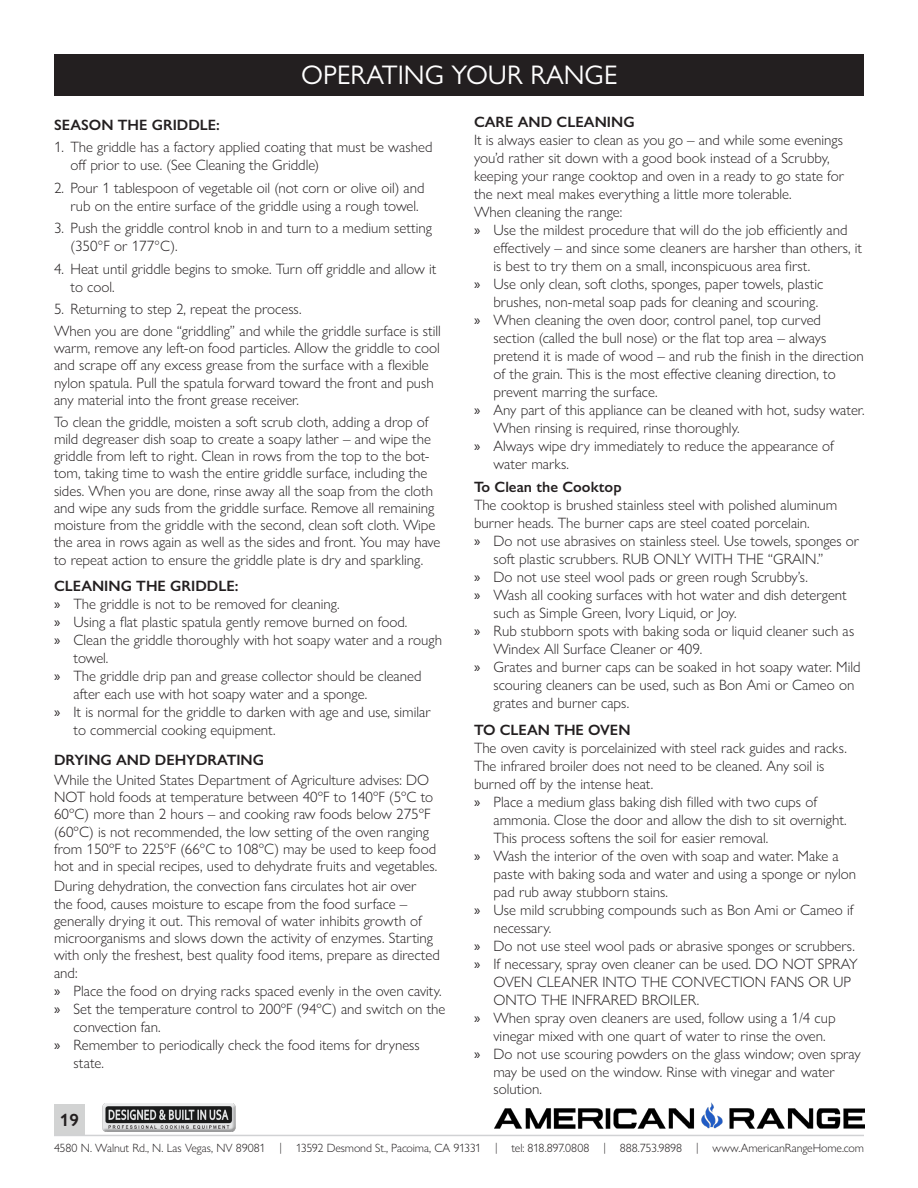
<style>
.page{position:relative;width:918px;height:1188px;background:#fff}
.page>*{position:absolute;margin:0;border:0;box-sizing:border-box;transform-origin:0 0}
.t1{font:27px "Gill Sans Nova";color:#fff}
.t2{font:600 17.85px "Gill Sans Nova";color:#231f20}
.t3{font:300 15px/18px "Gill Sans Nova";color:#231f20}
.t4{font:600 15px "Gill Sans Nova";color:#231f20}
.t5{font:300 12px "Gill Sans Nova";letter-spacing:-.01em;color:#231f20}
.s1{font-family:"Myriad Pro";font-weight:400}
</style>
<div class="page">
<img style="left:495px;top:1102px;width:369px;height:33px">
<div style="left:54px;top:1104px;width:31px;height:31px;background:#d2d3d3"></div>
<hr style="left:54px;top:1135px;width:810px;height:1px;background:#d1d2d4">
<img style="left:102px;top:1103px;width:134px;height:29px">
<div style="left:54px;top:54px;width:810px;height:42px;background:#231f20"></div>
<p class="t1" style="left:301px;top:59px;width:318px">OPERATING YOUR RANGE</p>
<p class="t4" style="left:54px;top:115px;width:167px">SEASON THE GRIDDLE:</p>
<p class="t3" style="left:70px;top:138px;width:363px;text-indent:-16px">1. The griddle has a factory applied coating that must be washed off prior to use. (See Cleaning the Griddle)</p>
<p class="t3" style="left:70px;top:178px;width:356px;text-indent:-16px">2. Pour 1 tablespoon of vegetable oil (not corn or olive oil) and rub on the entire surface of the griddle using a rough towel.</p>
<p class="t3" style="left:70px;top:219px;width:363px;text-indent:-16px">3. Push the griddle control knob in and turn to a medium setting (350°F or 177°C).</p>
<p class="t3" style="left:70px;top:259px;width:367px;text-indent:-16px">4. Heat until griddle begins to smoke. Turn off griddle and allow it to cool.</p>
<p class="t3" style="left:54px;top:300px;width:249px">5. Returning to step 2, repeat the process.</p>
<p class="t3" style="left:54px;top:322px;width:388px;line-height:17.2px">When you are done “griddling” and while the griddle surface is still warm, remove any left-on food particles. Allow the griddle to cool and scrape off any excess grease from the surface with a flexible nylon spatula. Pull the spatula forward toward the front and push any material into the front grease receiver.</p>
<p class="t3" style="left:54px;top:413px;width:388px;line-height:17.2px">To clean the griddle, moisten a soft scrub cloth, adding a drop of mild degreaser dish soap to create a soapy lather – and wipe the griddle from left to right. Clean in rows from the top to the bot&shy;tom, taking time to wash the entire griddle surface, including the sides. When you are done, rinse away all the soap from the cloth and wipe any suds from the griddle surface. Remove all remaining moisture from the griddle with the second, clean soft cloth. Wipe the area in rows again as well as the sides and front. You may have to repeat action to ensure the griddle plate is dry and sparkling.</p>
<p class="t4" style="left:54px;top:577px;width:186px">CLEANING THE GRIDDLE:</p>
<p class="t3" style="left:54px;top:595px;width:287px"><span class="s1">»</span> The griddle is not to be removed for cleaning.</p>
<p class="t3" style="left:54px;top:613px;width:355px"><span class="s1">»</span> Using a flat plastic spatula gently remove burned on food.</p>
<p class="t3" style="left:74px;top:631px;width:370px;text-indent:-20px"><span class="s1">»</span> Clean the griddle thoroughly with hot soapy water and a rough towel.</p>
<p class="t3" style="left:74px;top:667px;width:350px;text-indent:-20px"><span class="s1">»</span> The griddle drip pan and grease collector should be cleaned after each use with hot soapy water and a sponge.</p>
<p class="t3" style="left:74px;top:703px;width:359px;text-indent:-20px"><span class="s1">»</span> It is normal for the griddle to darken with age and use, similar to commercial cooking equipment.</p>
<p class="t4" style="left:54px;top:750px;width:212px">DRYING AND DEHYDRATING</p>
<p class="t3" style="left:54px;top:771px;width:385px;line-height:17.2px">While the United States Department of Agriculture advises: DO NOT hold foods at temperature between 40ºF to 140ºF (5ºC to 60ºC) more than 2 hours – and cooking raw foods below 275ºF (60ºC) is not recommended, the low setting of the oven ranging from 150ºF to 225ºF (66ºC to 108ºC) may be used to keep food hot and in special recipes, used to dehydrate fruits and vegetables.</p>
<p class="t3" style="left:54px;top:877px;width:387px;line-height:17.2px">During dehydration, the convection fans circulates hot air over<br>the food, causes moisture to escape from the food surface – generally drying it out. This removal of water inhibits growth of microorganisms and slows down the activity of enzymes. Starting with only the freshest, best quality food items, prepare as directed and:</p>
<p class="t3" style="left:54px;top:981px;width:389px"><span class="s1">»</span> Place the food on drying racks spaced evenly in the oven cavity.</p>
<p class="t3" style="left:74px;top:999px;width:373px;text-indent:-20px"><span class="s1">»</span> Set the temperature control to 200ºF (94ºC) and switch on the convection fan.</p>
<p class="t3" style="left:74px;top:1035px;width:348px;text-indent:-20px"><span class="s1">»</span> Remember to periodically check the food items for dryness state.</p>
<p class="t4" style="left:474px;top:112px;width:162px">CARE AND CLEANING</p>
<p class="t3" style="left:474px;top:130px;width:372px">It is always easier to clean as you go – and while some evenings you’d rather sit down with a good book instead of a Scrubby, keeping your range cooktop and oven in a ready to go state for the next meal makes everything a little more tolerable.</p>
<p class="t3" style="left:474px;top:202px;width:150px">When cleaning the range:</p>
<p class="t3" style="left:494px;top:220px;width:370px;text-indent:-20px"><span class="s1">»</span> Use the mildest procedure that will do the job efficiently and effectively – and since some cleaners are harsher than others, it is best to try them on a small, inconspicuous area first.</p>
<p class="t3" style="left:494px;top:274px;width:331px;text-indent:-20px"><span class="s1">»</span> Use only clean, soft cloths, sponges, paper towels, plastic brushes, non-metal soap pads for cleaning and scouring.</p>
<p class="t3" style="left:494px;top:310px;width:372px;text-indent:-20px"><span class="s1">»</span> When cleaning the oven door, control panel, top curved section (called the bull nose) or the flat top area – always pretend it is made of wood – and rub the finish in the direction of the grain. This is the most effective cleaning direction, to prevent marring the surface.</p>
<p class="t3" style="left:494px;top:400px;width:373px;text-indent:-20px"><span class="s1">»</span> Any part of this appliance can be cleaned with hot, sudsy water.<br>When rinsing is required, rinse thoroughly.</p>
<p class="t3" style="left:494px;top:436px;width:342px;text-indent:-20px"><span class="s1">»</span> Always wipe dry immediately to reduce the appearance of water marks.</p>
<p class="t4" style="left:474px;top:477px;width:149px">To Clean the Cooktop</p>
<p class="t3" style="left:474px;top:496px;width:365px">The cooktop is brushed stainless steel with polished aluminum burner heads. The burner caps are steel coated porcelain.</p>
<p class="t3" style="left:494px;top:532px;width:367px;text-indent:-20px"><span class="s1">»</span> Do not use abrasives on stainless steel. Use towels, sponges or soft plastic scrubbers. RUB ONLY WITH THE “GRAIN.”</p>
<p class="t3" style="left:474px;top:568px;width:335px"><span class="s1">»</span> Do not use steel wool pads or green rough Scrubby’s.</p>
<p class="t3" style="left:494px;top:586px;width:355px;text-indent:-20px"><span class="s1">»</span> Wash all cooking surfaces with hot water and dish detergent such as Simple Green, Ivory Liquid, or Joy.</p>
<p class="t3" style="left:494px;top:622px;width:362px;text-indent:-20px"><span class="s1">»</span> Rub stubborn spots with baking soda or liquid cleaner such as<br>Windex All Surface Cleaner or 409.</p>
<p class="t3" style="left:494px;top:658px;width:369px;text-indent:-20px"><span class="s1">»</span> Grates and burner caps can be soaked in hot soapy water. Mild scouring cleaners can be used, such as Bon Ami or Cameo on grates and burner caps.</p>
<p class="t4" style="left:474px;top:720px;width:158px">TO CLEAN THE OVEN</p>
<p class="t3" style="left:474px;top:739px;width:374px">The oven cavity is porcelainized with steel rack guides and racks.<br>The infrared broiler does not need to be cleaned. Any soil is burned off by the intense heat.</p>
<p class="t3" style="left:494px;top:793px;width:355px;text-indent:-20px"><span class="s1">»</span> Place a medium glass baking dish filled with two cups of ammonia. Close the door and allow the dish to sit overnight.<br>This process softens the soil for easier removal.</p>
<p class="t3" style="left:494px;top:847px;width:364px;text-indent:-20px"><span class="s1">»</span> Wash the interior of the oven with soap and water. Make a paste with baking soda and water and using a sponge or nylon pad rub away stubborn stains.</p>
<p class="t3" style="left:494px;top:901px;width:362px;text-indent:-20px"><span class="s1">»</span> Use mild scrubbing compounds such as Bon Ami or Cameo if necessary.</p>
<p class="t3" style="left:474px;top:937px;width:382px"><span class="s1">»</span> Do not use steel wool pads or abrasive sponges or scrubbers.</p>
<p class="t3" style="left:494px;top:955px;width:366px;text-indent:-20px"><span class="s1">»</span> If necessary, spray oven cleaner can be used. DO NOT SPRAY<br>OVEN CLEANER INTO THE CONVECTION FANS OR UP<br>ONTO THE INFRARED BROILER.</p>
<p class="t3" style="left:494px;top:1009px;width:344px;text-indent:-20px"><span class="s1">»</span> When spray oven cleaners are used, follow using a 1/4 cup vinegar mixed with one quart of water to rinse the oven.</p>
<p class="t3" style="left:494px;top:1045px;width:369px;text-indent:-20px"><span class="s1">»</span> Do not use scouring powders on the glass window; oven spray may be used on the window. Rinse with vinegar and water solution.</p>
<p class="t2" style="left:60px;top:1109px;width:20px">19</p>
<p class="t5" style="left:54px;top:1141px;width:811px">4580 N. Walnut Rd., N. Las Vegas, NV 89081 | 13592 Desmond St., Pacoima, CA 91331 | tel: 818.897.0808 | 888.753.9898 | www.AmericanRangeHome.com</p>
</div>
